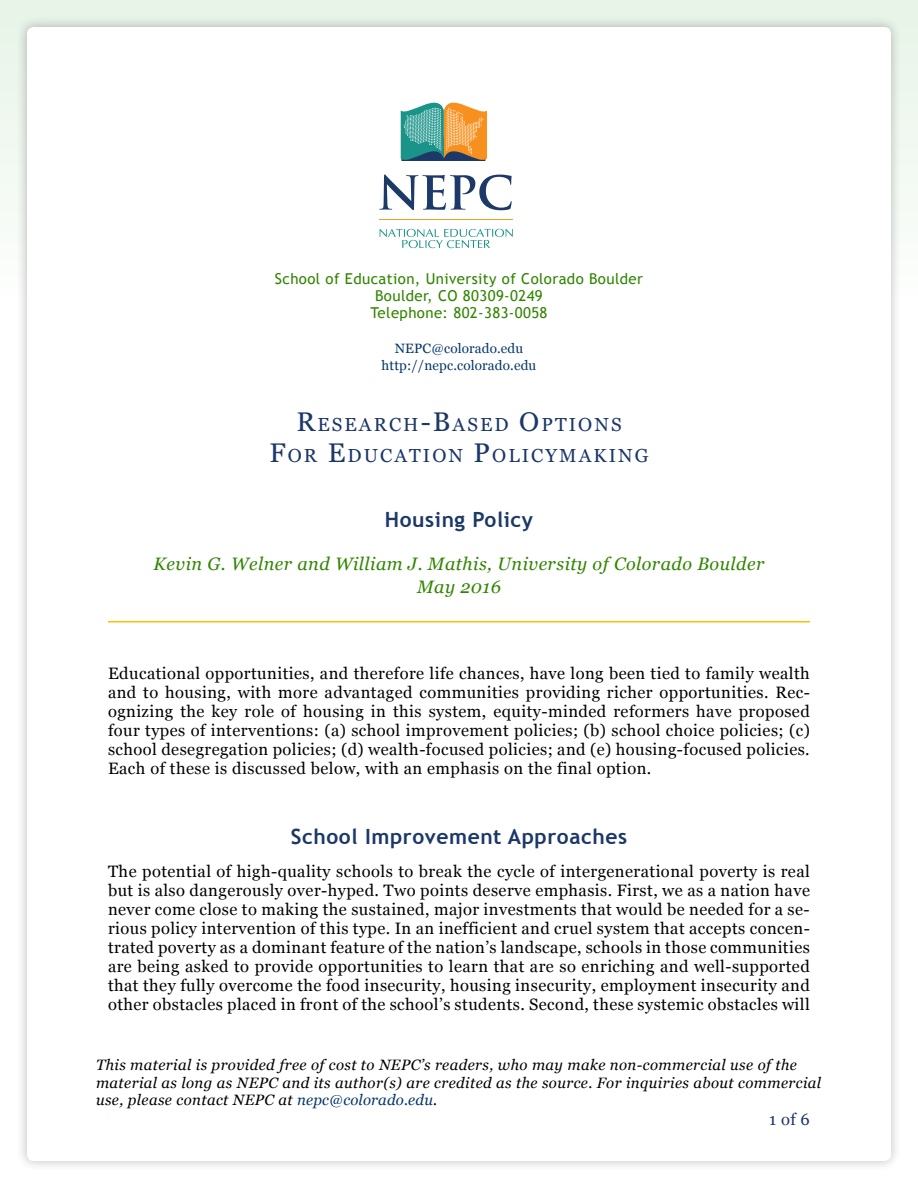
<style>
.page{position:relative;width:918px;height:1188px;background:#fff}
.page>*{position:absolute;margin:0;border:0;box-sizing:border-box;transform-origin:0 0}
.t1{font:700 21px "Trebuchet MS";letter-spacing:.025em;color:#1c3868}
.t2{font:18.9px/31px "Georgia";letter-spacing:.11em;color:#1c3868;text-align:center}
.t3{font:italic 18px/22.2px "Georgia";letter-spacing:.025em;color:#318500;text-align:center}
.t4{font:16.5px/19px "Georgia";letter-spacing:.025em;color:#000;text-align:justify}
.t5{font:16.5px "Georgia";color:#1c3868}
.t6{font:italic 15px/17.2px "Georgia";letter-spacing:.025em;color:#000}
.t7{font:15px/17.2px "Trebuchet MS";letter-spacing:.025em;color:#318500;text-align:center}
.t8{font:13.5px/17.2px "Georgia";letter-spacing:.01em;color:#053669;text-align:center}
.s1{font-size:27px}
.s2{color:#053669}
</style>
<div class="page">
<div style="left:0;top:0;width:918px;height:1188px;background:linear-gradient(to right,#f4faf4,#f4faf4)"></div>
<div style="left:16px;top:16px;width:887px;height:1157px;background:#000;opacity:.25"></div>
<div style="left:27px;top:27px;width:864px;height:1134px;background:#fff;border-radius:7px"></div>
<svg style="left:401px;top:103px;width:86px;height:58px;background:#979e76"></svg>
<svg style="left:380px;top:229px;width:133px;height:19px"></svg>
<svg style="left:379px;top:174px;width:133px;height:36px"></svg>
<hr style="left:379px;top:219px;width:133px;height:1px;background:#eca023">
<hr style="left:108px;top:621px;width:702px;height:1px;background:#ffc000">
<p class="t7" style="left:275px;top:270px;width:370px">School of Education, University of Colorado Boulder<br>Boulder, CO 80309-0249<br>Telephone: 802-383-0058</p>
<p class="t8" style="left:382px;top:339px;width:156px">NEPC@colorado.edu http://nepc.colorado.edu</p>
<p class="t2" style="left:270px;top:408px;width:380px"><span class="s1">R</span>ESEARCH<span class="s1">-B</span>ASED <span class="s1">O</span>PTIONS<br><span class="s1">F</span>OR <span class="s1">E</span>DUCATION <span class="s1">P</span>OLICYMAKING</p>
<p class="t1" style="left:385px;top:506px;width:150px">Housing Policy</p>
<p class="t3" style="left:154px;top:552px;width:612px">Kevin G. Welner and William J. Mathis, University of Colorado Boulder<br>May 2016</p>
<p class="t4" style="left:108px;top:664px;width:703px">Educational opportunities, and therefore life chances, have long been tied to family wealth and to housing, with more advantaged communities providing richer opportunities. Rec&shy;ognizing the key role of housing in this system, equity-minded reformers have proposed four types of interventions: (a) school improvement policies; (b) school choice policies; (c) school desegregation policies; (d) wealth-focused policies; and (e) housing-focused policies.<br>Each of these is discussed below, with an emphasis on the final option.</p>
<p class="t1" style="left:291px;top:823px;width:338px">School Improvement Approaches</p>
<p class="t4" style="left:108px;top:862px;width:703px">The potential of high-quality schools to break the cycle of intergenerational poverty is real but is also dangerously over-hyped. Two points deserve emphasis. First, we as a nation have never come close to making the sustained, major investments that would be needed for a se&shy;rious policy intervention of this type. In an inefficient and cruel system that accepts concen&shy;trated poverty as a dominant feature of the nation’s landscape, schools in those communities are being asked to provide opportunities to learn that are so enriching and well-supported that they fully overcome the food insecurity, housing insecurity, employment insecurity and other obstacles placed in front of the school’s students. Second, these systemic obstacles will</p>
<p class="t6" style="left:96px;top:1056px;width:727px">This material is provided free of cost to NEPC’s readers, who may make non-commercial use of the material as long as NEPC and its author(s) are credited as the source. For inquiries about commercial use, please contact NEPC at <span class="s2">nepc@colorado.edu</span>.</p>
<p class="t5" style="left:769px;top:1107px;width:42px">1 of 6</p>
</div>
